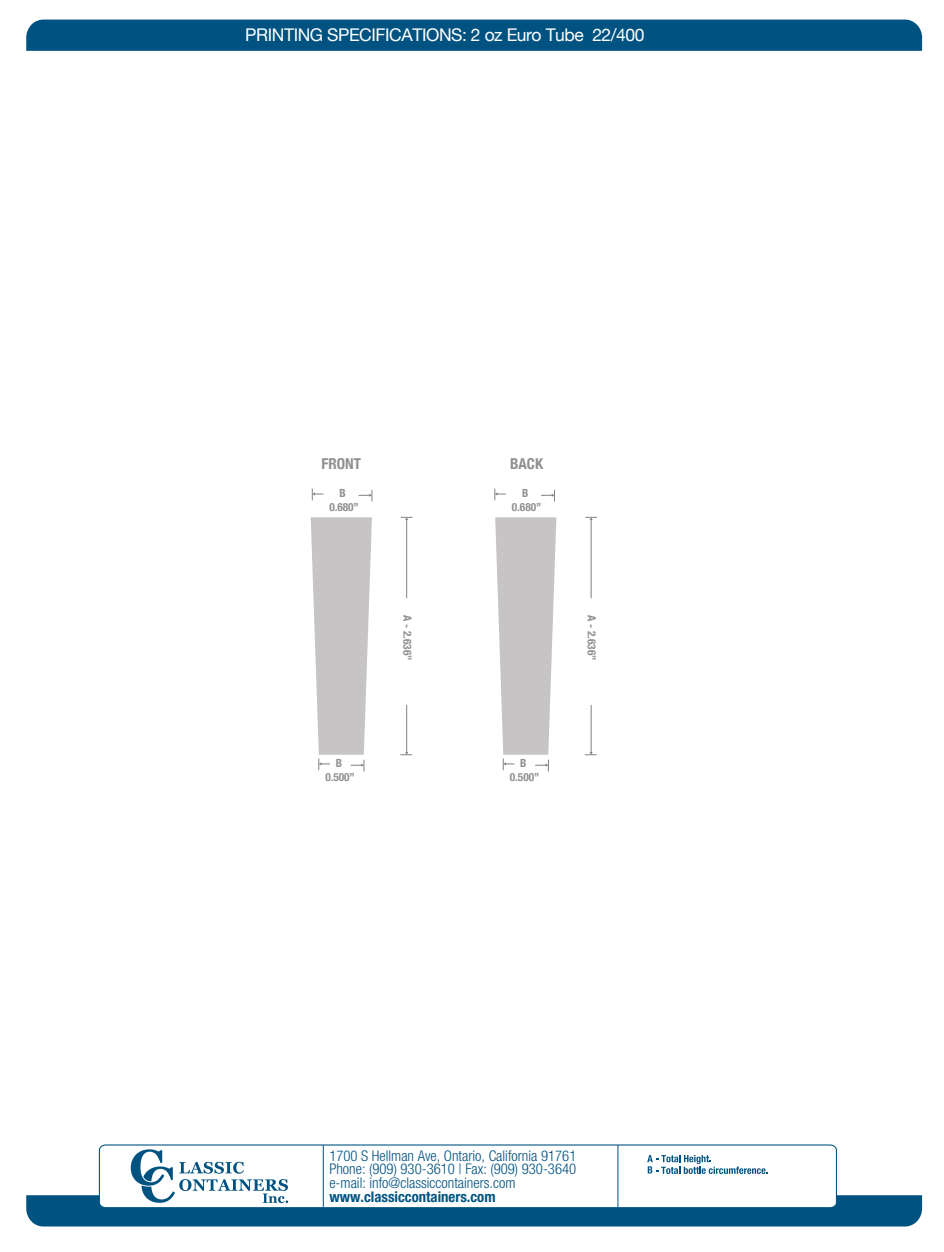
<style>
.page{position:relative;width:944px;height:1252px;background:#fff}
.page>*{position:absolute;margin:0;border:0;box-sizing:border-box;transform-origin:0 0}
.t1{font:17.5px "Helvetica Neue";letter-spacing:-.025em;color:#fff}
.t2{font:700 condensed 15px "Helvetica Neue";letter-spacing:.005em;color:#8e9091}
.t3{font:300 condensed 14.75px/13.6px "Helvetica Neue LT Pro";color:#005381;text-align:justify}
.t4{font:700 condensed 14.75px "Helvetica Neue LT Pro";color:#005381}
.t5{font:700 condensed 11.25px/13.5px "Helvetica Neue";letter-spacing:-.005em;color:#8e9091;text-align:center}
</style>
<div class="page">
<div style="left:26px;top:20px;width:896px;height:31px;background:#005381"></div>
<svg style="left:312px;top:489px;width:11px;height:11px"></svg>
<svg style="left:359px;top:490px;width:14px;height:11px"></svg>
<svg style="left:494px;top:489px;width:12px;height:11px"></svg>
<svg style="left:541px;top:490px;width:14px;height:11px"></svg>
<svg style="left:311px;top:517px;width:61px;height:254px"></svg>
<hr style="left:406px;top:519px;width:1px;height:79px;background:#818181">
<svg style="left:401px;top:517px;width:11px;height:3px"></svg>
<hr style="left:406px;top:705px;width:1px;height:47px;background:#818181">
<svg style="left:401px;top:752px;width:11px;height:3px"></svg>
<svg style="left:495px;top:517px;width:61px;height:254px"></svg>
<hr style="left:591px;top:519px;width:1px;height:79px;background:#818181">
<svg style="left:585px;top:517px;width:12px;height:3px"></svg>
<hr style="left:591px;top:705px;width:1px;height:47px;background:#818181">
<svg style="left:585px;top:752px;width:11px;height:3px"></svg>
<svg style="left:26px;top:1144px;width:896px;height:82px"></svg>
<p class="t1" style="left:245px;top:20px;width:401px">PRINTING SPECIFICATIONS: 2 oz Euro Tube 22/400</p>
<p class="t2" style="left:321px;top:451px;width:41px">FRONT</p>
<p class="t2" style="left:510px;top:451px;width:34px">BACK</p>
<p class="t5" style="left:329px;top:485px;width:31px">B<br>0.680”</p>
<p class="t5" style="left:512px;top:485px;width:31px">B<br>0.680”</p>
<p class="t5" style="left:325px;top:755px;width:31px">B<br>0.500”</p>
<p class="t5" style="left:415px;top:615px;width:47px;rotate:90deg">A - 2.636”</p>
<p class="t5" style="left:510px;top:755px;width:31px">B<br>0.500”</p>
<p class="t5" style="left:599px;top:615px;width:47px;rotate:90deg">A - 2.636”</p>
<p class="t3" style="left:329px;top:1148px;width:249px">1700 S Hellman Ave, Ontario, California 91761<br>Phone: (909) 930-3610 | Fax: (909) 930-3640 e-mail: info@classiccontainers.com</p>
<p class="t4" style="left:329px;top:1187px;width:168px">www.classiccontainers.com</p>
</div>
